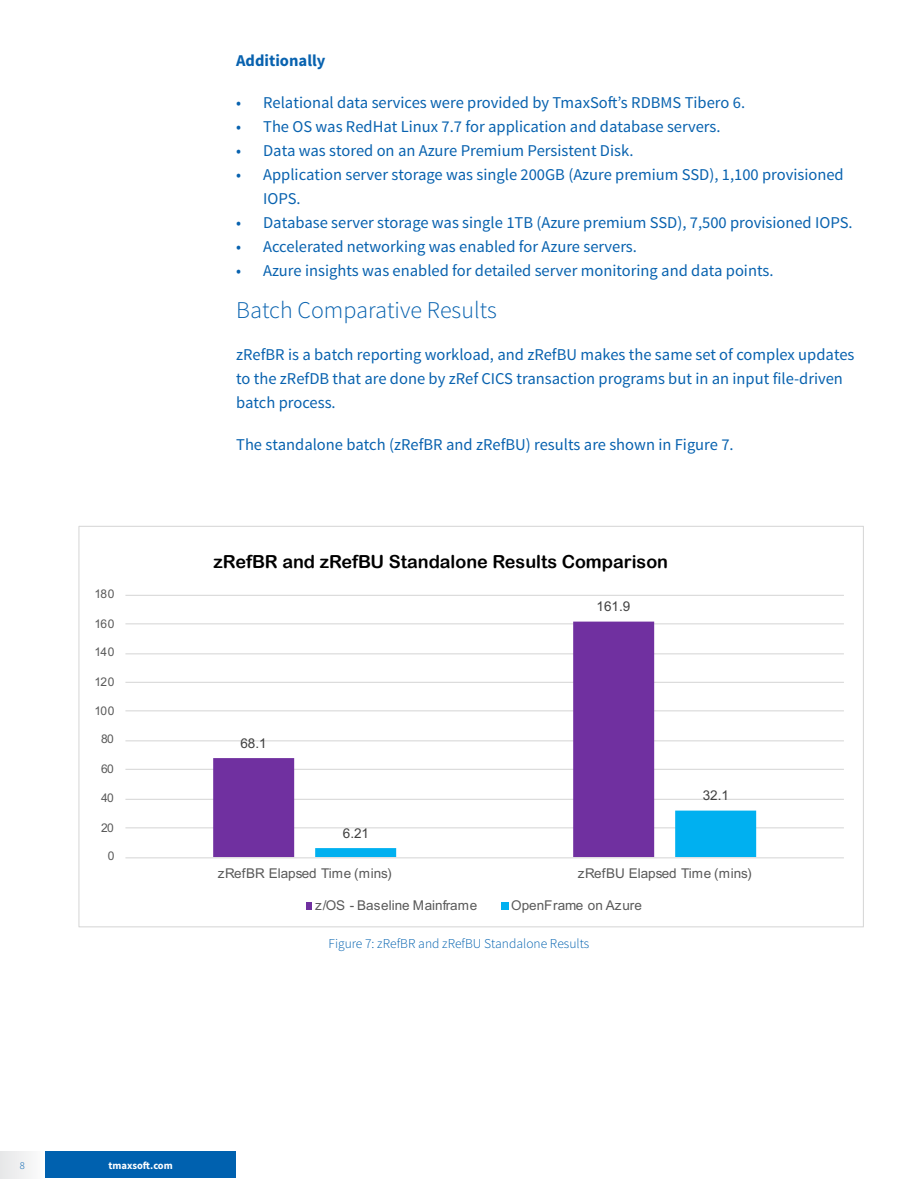
<style>
.page{position:relative;width:918px;height:1188px;background:#fff}
.page>*{position:absolute;margin:0;border:0;box-sizing:border-box;transform-origin:0 0}
.t1{font:300 24px "Source Sans Pro";color:#0862af}
.t2{font:18px "Arial Rounded MT Bold";color:#000}
.t3{font:16.5px/24px "Source Sans Pro";color:#0862af}
.t4{font:700 16.5px "Source Sans Pro";color:#0862af}
.t5{font:13.5px "Arial";color:#595959}
.t6{font:300 13.5px "Source Sans Pro";color:#0061af}
.t7{font:13.5px "Arial";color:#404040}
.t8{font:12px "Arial";letter-spacing:-.055em;color:#595959}
.t9{font:700 10.5px "Source Sans Pro";color:#fff}
.t10{font:300 10.5px "Source Sans Pro";color:#0061af}
</style>
<div class="page">
<hr style="left:125px;top:827px;width:719px;height:1px;background:#d9d9d9">
<hr style="left:125px;top:799px;width:719px;height:1px;background:#d9d9d9">
<hr style="left:125px;top:769px;width:719px;height:1px;background:#d9d9d9">
<hr style="left:125px;top:740px;width:719px;height:1px;background:#d9d9d9">
<hr style="left:125px;top:710px;width:719px;height:1px;background:#d9d9d9">
<hr style="left:125px;top:682px;width:719px;height:1px;background:#d9d9d9">
<hr style="left:125px;top:653px;width:719px;height:1px;background:#d9d9d9">
<hr style="left:125px;top:623px;width:719px;height:1px;background:#d9d9d9">
<hr style="left:125px;top:595px;width:719px;height:1px;background:#d9d9d9">
<svg style="left:213px;top:622px;width:441px;height:235px"></svg>
<svg style="left:315px;top:811px;width:441px;height:46px"></svg>
<hr style="left:125px;top:857px;width:719px;height:1px;background:#d9d9d9">
<div style="left:306px;top:902px;width:6px;height:8px;background:#7030a0"></div>
<div style="left:501px;top:902px;width:8px;height:8px;background:#00b0f0"></div>
<div style="left:45px;top:1151px;width:191px;height:27px;background:#0061af"></div>
<div style="left:0;top:1151px;width:45px;height:27px;background:#f1f1f2"></div>
<p class="t8" style="left:94px;top:585px;width:22px">180</p>
<p class="t8" style="left:94px;top:615px;width:22px">160</p>
<p class="t8" style="left:94px;top:644px;width:22px">140</p>
<p class="t8" style="left:94px;top:674px;width:22px">120</p>
<p class="t8" style="left:94px;top:702px;width:22px">100</p>
<p class="t8" style="left:101px;top:731px;width:14px">80</p>
<p class="t8" style="left:101px;top:761px;width:14px">60</p>
<p class="t8" style="left:101px;top:789px;width:14px">40</p>
<p class="t8" style="left:101px;top:819px;width:14px">20</p>
<p class="t8" style="left:108px;top:848px;width:8px">0</p>
<p class="t4" style="left:236px;top:50px;width:91px">Additionally</p>
<p class="t3" style="left:236px;top:91px;width:510px">• Relational data services were provided by TmaxSoft’s RDBMS Tibero 6.</p>
<p class="t3" style="left:236px;top:115px;width:486px">• The OS was RedHat Linux 7.7 for application and database servers.</p>
<p class="t3" style="left:236px;top:139px;width:399px">• Data was stored on an Azure Premium Persistent Disk.</p>
<p class="t3" style="left:263px;top:163px;width:582px;text-indent:-27px">• Application server storage was single 200GB (Azure premium SSD), 1,100 provisioned<br>IOPS.</p>
<p class="t3" style="left:236px;top:211px;width:618px">• Database server storage was single 1TB (Azure premium SSD), 7,500 provisioned IOPS.</p>
<p class="t3" style="left:236px;top:235px;width:402px">• Accelerated networking was enabled for Azure servers.</p>
<p class="t3" style="left:236px;top:259px;width:539px">• Azure insights was enabled for detailed server monitoring and data points.</p>
<h1 class="t1" style="left:236px;top:296px;width:262px">Batch Comparative Results</h1>
<p class="t3" style="left:236px;top:343px;width:620px">zRefBR is a batch reporting workload, and zRefBU makes the same set of complex updates to the zRefDB that are done by zRef CICS transaction programs but in an input file-driven batch process.</p>
<p class="t3" style="left:236px;top:433px;width:499px">The standalone batch (zRefBR and zRefBU) results are shown in Figure 7.</p>
<p class="t2" style="left:213px;top:551px;width:456px">zRefBR and zRefBU Standalone Results Comparison</p>
<p class="t7" style="left:240px;top:734px;width:28px">68.1</p>
<p class="t7" style="left:343px;top:824px;width:28px">6.21</p>
<p class="t7" style="left:597px;top:597px;width:35px">161.9</p>
<p class="t7" style="left:703px;top:786px;width:28px">32.1</p>
<p class="t5" style="left:218px;top:864px;width:176px">zRefBR Elapsed Time (mins)</p>
<p class="t5" style="left:578px;top:864px;width:176px">zRefBU Elapsed Time (mins)</p>
<p class="t5" style="left:315px;top:896px;width:164px">z/OS - Baseline Mainframe</p>
<p class="t5" style="left:511px;top:896px;width:132px">OpenFrame on Azure</p>
<p class="t6" style="left:329px;top:935px;width:262px">Figure 7: zRefBR and zRefBU Standalone Results</p>
<p class="t10" style="left:20px;top:1159px;width:7px">8</p>
<p class="t9" style="left:108px;top:1158px;width:66px">tmaxsoft.com</p>
</div>
